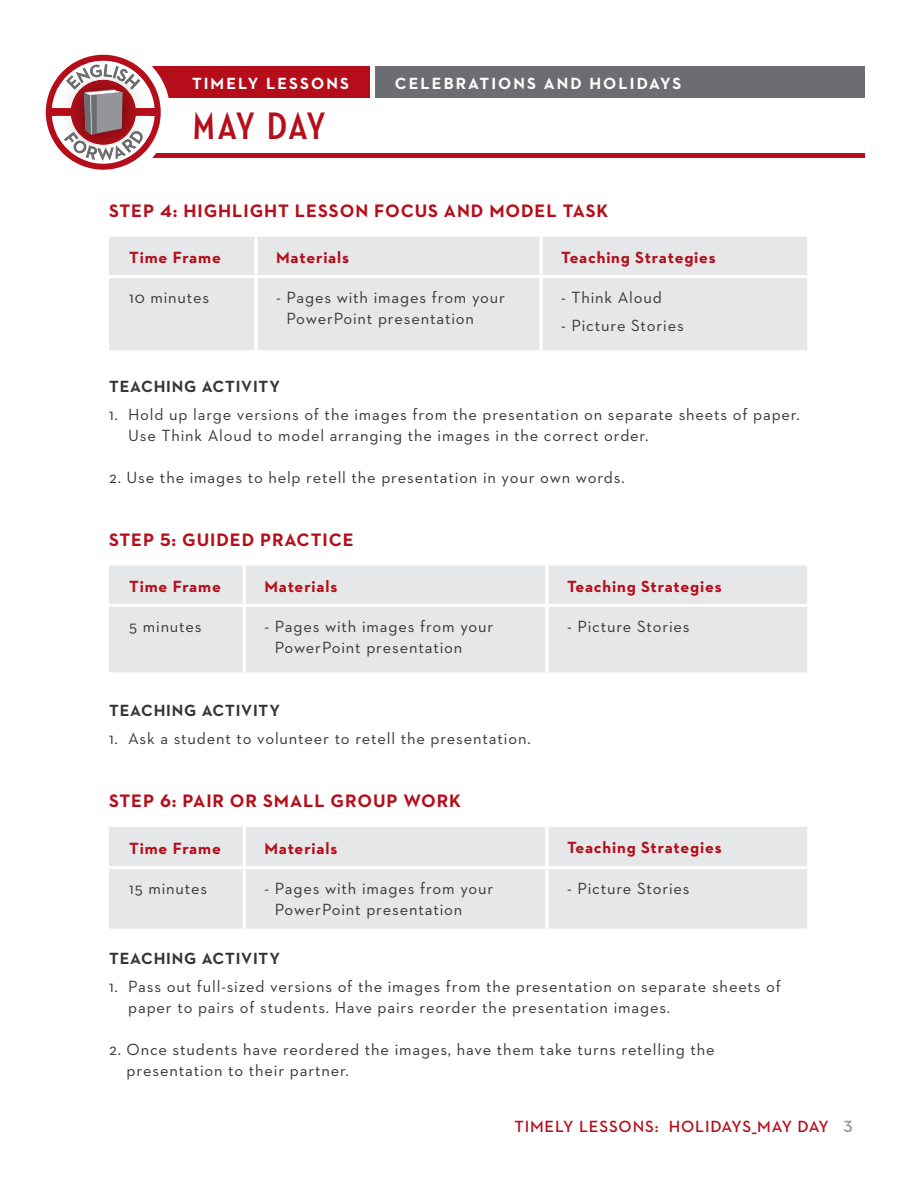
<style>
.page{position:relative;width:918px;height:1188px;background:#fff}
.page>*{position:absolute;margin:0;border:0;box-sizing:border-box;transform-origin:0 0}
.t1{font:39px "Neutraface Condensed Bold Alt";letter-spacing:.01em;color:#b50e1a}
.STEPS{font:700 18.3px "Neutraface 2 Text";letter-spacing:.05em;color:#b50e1a}
.BODY_COPY{font:700 18.3px "Neutraface 2 Text";letter-spacing:.05em;color:#b50e1a}
.BODY_COPY-2{font:16.5px/21px "Neutraface 2 Text";letter-spacing:.05em;color:#383635}
.t2{font:700 16.5px "Neutraface 2 Text";letter-spacing:.05em;color:#b50e1a}
.SUBHEAD_GRAY{font:700 16.5px "Neutraface 2 Text";letter-spacing:.05em;color:#383635}
.t3{font:700 16.5px "Neutraface 2 Text";letter-spacing:.125em;color:#fff}
.t4{font:600 16.5px "Neutraface 2 Text";letter-spacing:.05em;color:#b50e1a}
.s1{color:#939598}
</style>
<div class="page">
<div style="left:111px;top:67px;width:276px;height:31px;background:#b50e1a"></div>
<div style="left:371px;top:67px;width:494px;height:31px;background:#6c6d70"></div>
<div style="left:370px;top:59px;width:5px;height:42px;background:#fff"></div>
<div style="left:90px;top:153px;width:775px;height:5px;background:#b50e1a"></div>
<svg style="left:45px;top:54px;width:125px;height:116px"></svg>
<div style="left:109px;top:237px;width:698px;height:113px;background:#e6e7e9"></div>
<hr style="left:255px;top:237px;width:3px;height:38px;background:#fff">
<hr style="left:540px;top:237px;width:3px;height:38px;background:#fff">
<hr style="left:109px;top:275px;width:147px;height:3px;background:#fff">
<hr style="left:256px;top:275px;width:285px;height:3px;background:#fff">
<hr style="left:255px;top:278px;width:3px;height:72px;background:#fff">
<hr style="left:541px;top:275px;width:266px;height:3px;background:#fff">
<hr style="left:540px;top:278px;width:3px;height:72px;background:#fff">
<div style="left:109px;top:566px;width:698px;height:107px;background:#e6e7e9"></div>
<hr style="left:243px;top:566px;width:3px;height:38px;background:#fff">
<hr style="left:545px;top:566px;width:3px;height:38px;background:#fff">
<hr style="left:109px;top:604px;width:135px;height:3px;background:#fff">
<hr style="left:244px;top:604px;width:303px;height:3px;background:#fff">
<hr style="left:243px;top:607px;width:3px;height:66px;background:#fff">
<hr style="left:547px;top:604px;width:260px;height:3px;background:#fff">
<hr style="left:545px;top:607px;width:3px;height:66px;background:#fff">
<div style="left:109px;top:827px;width:698px;height:102px;background:#e6e7e9"></div>
<hr style="left:243px;top:827px;width:3px;height:39px;background:#fff">
<hr style="left:545px;top:827px;width:3px;height:39px;background:#fff">
<hr style="left:109px;top:866px;width:135px;height:3px;background:#fff">
<hr style="left:244px;top:866px;width:303px;height:3px;background:#fff">
<hr style="left:243px;top:869px;width:3px;height:60px;background:#fff">
<hr style="left:547px;top:866px;width:260px;height:3px;background:#fff">
<hr style="left:545px;top:869px;width:3px;height:60px;background:#fff">
<p class="t3" style="left:192px;top:73px;width:158px">TIMELY LESSONS</p>
<p class="t3" style="left:395px;top:73px;width:288px">CELEBRATIONS AND HOLIDAYS</p>
<h1 class="t1" style="left:193px;top:104px;width:134px">MAY DAY</h1>
<p class="STEPS" style="left:109px;top:199px;width:501px">STEP 4: HIGHLIGHT LESSON FOCUS AND MODEL TASK</p>
<p class="t2" style="left:129px;top:247px;width:93px">Time Frame</p>
<p class="t2" style="left:276px;top:247px;width:74px">Materials</p>
<p class="t2" style="left:561px;top:247px;width:156px">Teaching Strategies</p>
<p class="BODY_COPY-2" style="left:129px;top:287px;width:81px">10 minutes</p>
<p class="BODY_COPY-2" style="left:287px;top:287px;width:220px;text-indent:-10px">- Pages with images from your<br>PowerPoint presentation</p>
<p class="BODY_COPY-2" style="left:561px;top:287px;width:102px">- Think Aloud</p>
<p class="BODY_COPY-2" style="left:561px;top:314px;width:124px">- Picture Stories</p>
<p class="SUBHEAD_GRAY" style="left:109px;top:376px;width:172px">TEACHING ACTIVITY</p>
<p class="BODY_COPY-2" style="left:128px;top:403px;width:673px;text-indent:-19px">1. Hold up large versions of the images from the presentation on separate sheets of paper.<br>Use Think Aloud to model arranging the images in the correct order.</p>
<p class="BODY_COPY-2" style="left:109px;top:466px;width:517px">2. Use the images to help retell the presentation in your own words.</p>
<p class="BODY_COPY" style="left:109px;top:528px;width:246px">STEP 5: GUIDED PRACTICE</p>
<p class="t2" style="left:129px;top:576px;width:93px">Time Frame</p>
<p class="t2" style="left:265px;top:576px;width:74px">Materials</p>
<p class="t2" style="left:567px;top:576px;width:156px">Teaching Strategies</p>
<p class="BODY_COPY-2" style="left:129px;top:615px;width:74px">5 minutes</p>
<p class="BODY_COPY-2" style="left:275px;top:615px;width:220px;text-indent:-10px">- Pages with images from your<br>PowerPoint presentation</p>
<p class="BODY_COPY-2" style="left:567px;top:615px;width:124px">- Picture Stories</p>
<p class="SUBHEAD_GRAY" style="left:109px;top:700px;width:172px">TEACHING ACTIVITY</p>
<p class="BODY_COPY-2" style="left:109px;top:728px;width:423px">1. Ask a student to volunteer to retell the presentation.</p>
<p class="STEPS" style="left:109px;top:789px;width:354px">STEP 6: PAIR OR SMALL GROUP WORK</p>
<p class="t2" style="left:129px;top:837px;width:93px">Time Frame</p>
<p class="t2" style="left:265px;top:837px;width:74px">Materials</p>
<p class="t2" style="left:567px;top:837px;width:156px">Teaching Strategies</p>
<p class="BODY_COPY-2" style="left:129px;top:878px;width:79px">15 minutes</p>
<p class="BODY_COPY-2" style="left:275px;top:878px;width:220px;text-indent:-10px">- Pages with images from your<br>PowerPoint presentation</p>
<p class="BODY_COPY-2" style="left:567px;top:878px;width:124px">- Picture Stories</p>
<p class="SUBHEAD_GRAY" style="left:109px;top:948px;width:172px">TEACHING ACTIVITY</p>
<p class="BODY_COPY-2" style="left:128px;top:976px;width:654px;text-indent:-19px">1. Pass out full-sized versions of the images from the presentation on separate sheets of paper to pairs of students. Have pairs reorder the presentation images.</p>
<p class="BODY_COPY-2" style="left:127px;top:1039px;width:590px;text-indent:-18px">2. Once students have reordered the images, have them take turns retelling the presentation to their partner.</p>
<p class="t4" style="left:514px;top:1116px;width:340px">TIMELY LESSONS: HOLIDAYS_MAY DAY <span class="s1">3</span></p>
</div>
